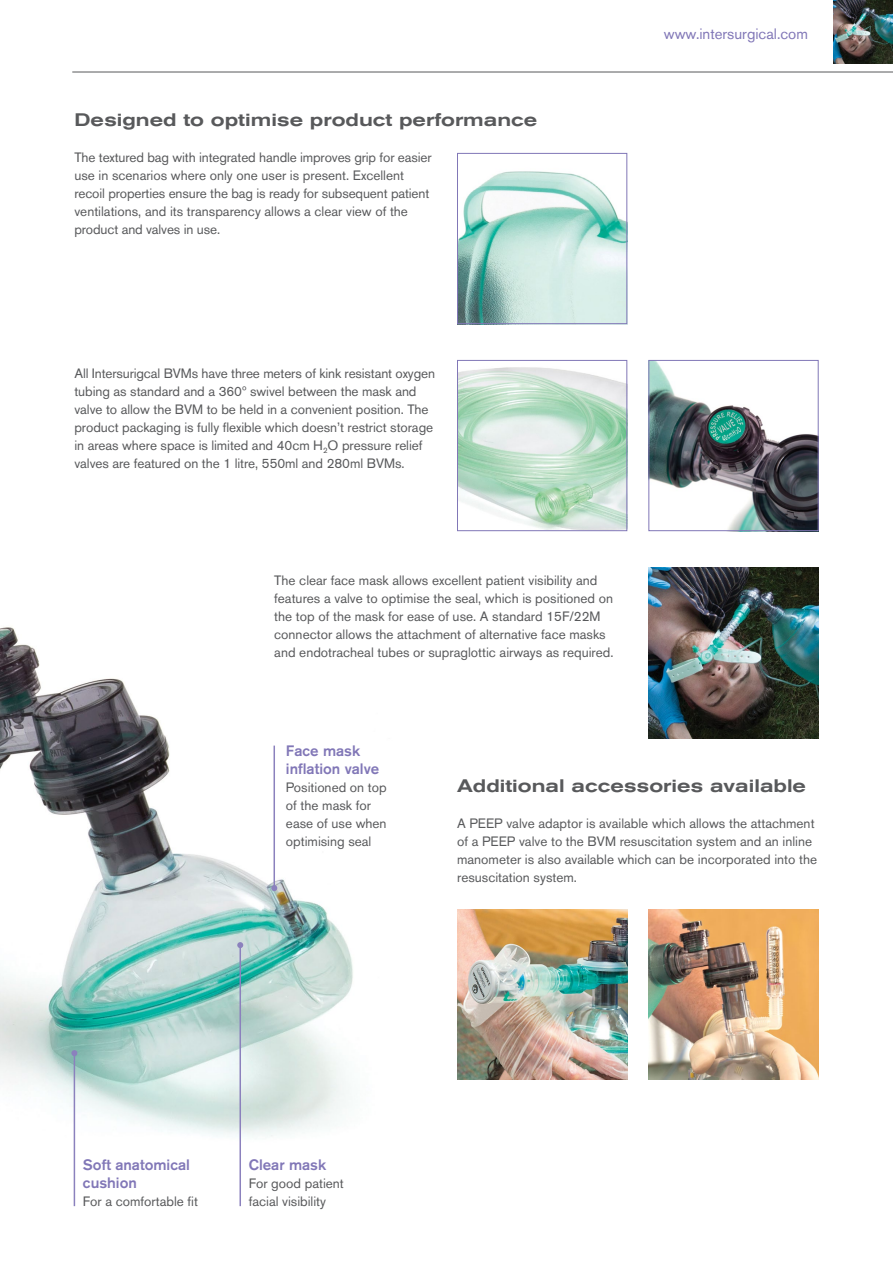
<style>
.page{position:relative;width:893px;height:1263px;background:#fff}
.page>*{position:absolute;margin:0;border:0;box-sizing:border-box;transform-origin:0 0}
.t1{font:500 expanded 18px "Akzidenz Grotesk BQ";color:#58595b}
.t2{font:500 15px/18px "Akzidenz Grotesk BQ";color:#8177b7}
.t3{font:15px "Akzidenz Grotesk BQ";color:#8177b7}
.t4{font:13.5px/18px "Akzidenz Grotesk BQ";color:#58595b}
</style>
<div class="page">
<hr style="left:72px;top:72px;width:821px;height:1px;background:#58595b">
<img style="left:833px;top:0;width:60px;height:63px">
<img style="left:0;top:531px;width:515px;height:668px">
<img style="left:459px;top:171px;width:166px;height:151px">
<div style="left:457px;top:153px;width:170px;height:171px;border:1px solid #8177b7"></div>
<hr style="left:74px;top:1053px;width:1px;height:153px;background:#8b81bd">
<svg style="left:71px;top:1050px;width:6px;height:6px"></svg>
<hr style="left:239px;top:945px;width:2px;height:261px;background:#8b81bd">
<svg style="left:237px;top:942px;width:6px;height:6px"></svg>
<hr style="left:274px;top:746px;width:1px;height:142px;background:#8b81bd">
<svg style="left:271px;top:885px;width:6px;height:6px"></svg>
<img style="left:648px;top:567px;width:171px;height:171px">
<img style="left:648px;top:909px;width:171px;height:170px">
<img style="left:457px;top:909px;width:170px;height:170px">
<img style="left:650px;top:362px;width:167px;height:167px">
<div style="left:648px;top:360px;width:171px;height:171px;border:1px solid #8177b7"></div>
<img style="left:459px;top:367px;width:166px;height:162px">
<div style="left:457px;top:360px;width:170px;height:171px;border:1px solid #8177b7"></div>
<h1 class="t1" style="left:74px;top:109px;width:464px">Designed to optimise product performance</h1>
<p class="t4" style="left:74px;top:148px;width:359px">The textured bag with integrated handle improves grip for easier use in scenarios where only one user is present. Excellent recoil properties ensure the bag is ready for subsequent patient ventilations, and its transparency allows a clear view of the product and valves in use.</p>
<p class="t3" style="left:664px;top:25px;width:146px">www.intersurgical.com</p>
<p class="t4" style="left:74px;top:364px;width:362px">All Intersurigcal BVMs have three meters of kink resistant oxygen tubing as standard and a 360º swivel between the mask and valve to allow the BVM to be held in a convenient position. The product packaging is fully flexible which doesn’t restrict storage in areas where space is limited and 40cm H<sub>2</sub>O pressure relief valves are featured on the 1 litre, 550ml and 280ml BVMs.</p>
<p class="t4" style="left:274px;top:571px;width:341px">The clear face mask allows excellent patient visibility and features a valve to optimise the seal, which is positioned on the top of the mask for ease of use. A standard 15F/22M connector allows the attachment of alternative face masks and endotracheal tubes or supraglottic airways as required.</p>
<p class="t2" style="left:286px;top:741px;width:95px">Face mask inflation valve</p>
<p class="t4" style="left:286px;top:778px;width:102px">Positioned on top of the mask for ease of use when optimising seal</p>
<h1 class="t1" style="left:457px;top:775px;width:350px">Additional accessories available</h1>
<p class="t4" style="left:457px;top:814px;width:362px">A PEEP valve adaptor is available which allows the attachment of a PEEP valve to the BVM resuscitation system and an inline manometer is also available which can be incorporated into the resuscitation system.</p>
<p class="t2" style="left:83px;top:1155px;width:109px">Soft anatomical cushion</p>
<p class="t4" style="left:83px;top:1192px;width:117px">For a comfortable fit</p>
<p class="t2" style="left:249px;top:1155px;width:79px">Clear mask</p>
<p class="t4" style="left:249px;top:1174px;width:97px">For good patient facial visibility</p>
</div>
